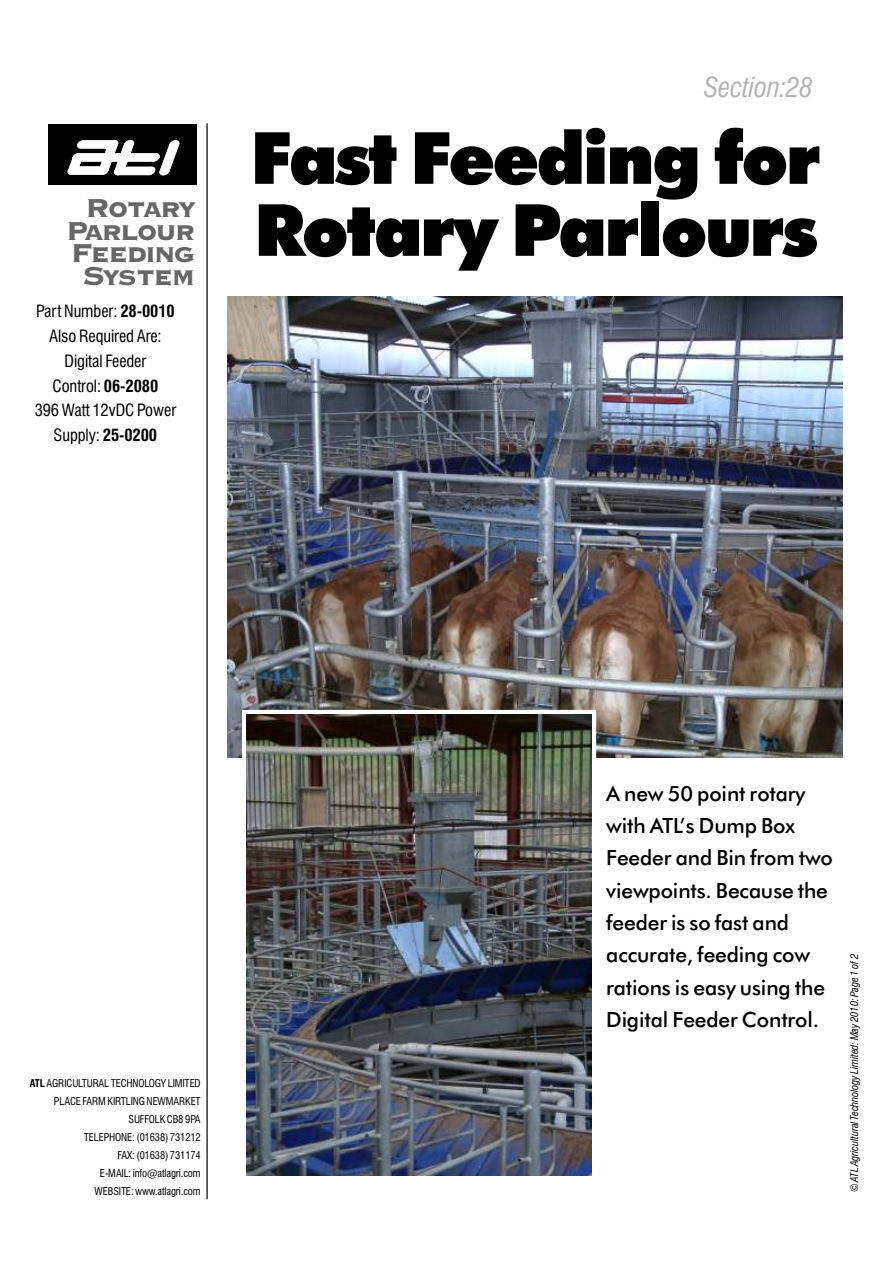
<style>
.page{position:relative;width:893px;height:1263px;background:#fff}
.page>*{position:absolute;margin:0;border:0;box-sizing:border-box;transform-origin:0 0}
.t1{font:900 72px/72px "Futura BT";letter-spacing:-.035em;color:#000}
.t2{font:800 34.05px "Copperplate Gothic BT";letter-spacing:-.065em;color:#666}
.t3{font:italic condensed 27px "Swiss 721 BT";letter-spacing:-.01em;color:#b3b3b3}
.t4{font:500 21px/32.4px "Futura BT";color:#000}
.t5{font:condensed 16.5px/24.8px "Swiss 721 BT";color:#000;text-align:center}
.t6{font:condensed 10.5px/18px "Swiss 721 BT";color:#000;text-align:right}
.t7{font:italic condensed 10.5px "Swiss 721 BT";letter-spacing:-.005em;color:#000}
.s1{font-weight:700}
</style>
<div class="page">
<div style="left:48px;top:124px;width:149px;height:61px;background:#000"></div>
<svg style="left:67px;top:140px;width:113px;height:35px"></svg>
<hr style="left:206px;top:123px;width:2px;height:1076px;background:#000">
<img style="left:228px;top:297px;width:614px;height:461px">
<svg style="left:240px;top:708px;width:358px;height:50px"></svg>
<img style="left:246px;top:715px;width:346px;height:461px">
<h2 class="t2" style="left:86px;top:191px;width:111px">Rotary</h2>
<h2 class="t2" style="left:66px;top:214px;width:131px">Parlour</h2>
<h2 class="t2" style="left:71px;top:237px;width:126px">Feeding</h2>
<h2 class="t2" style="left:83px;top:259px;width:114px">System</h2>
<h3 class="t5" style="left:35px;top:301px;width:143px">Part Number: <span class="s1">28-0010<br></span>Also Required Are:<br>Digital Feeder<br>Control: <span class="s1">06-2080<br></span>396 Watt 12vDC Power<br>Supply: <span class="s1">25-0200</span></h3>
<h3 class="t3" style="left:704px;top:77px;width:110px">Section:28</h3>
<h1 class="t1" style="left:250px;top:129px;width:572px">Fast Feeding for<br>Rotary Parlours</h1>
<p class="t6" style="left:30px;top:1075px;width:172px"><span class="s1">ATL</span> AGRICULTURAL TECHNOLOGY LIMITED<br>PLACE FARM KIRTLING NEWMARKET<br>SUFFOLK CB8 9PA<br>TELEPHONE: (01638) 731212<br>FAX: (01638) 731174<br>E-MAIL: info@atlagri.com<br>WEBSITE: www.atlagri.com</p>
<h3 class="t4" style="left:606px;top:779px;width:228px">A new 50 point rotary with ATL’s Dump Box<br>Feeder and Bin from two viewpoints. Because the feeder is so fast and accurate, feeding cow rations is easy using the<br>Digital Feeder Control.</h3>
<p class="t7" style="left:850px;top:1192px;width:240px;rotate:-90deg">© ATL Agricultural TechnologyLimited: May2010: Page 1 of 2</p>
</div>
